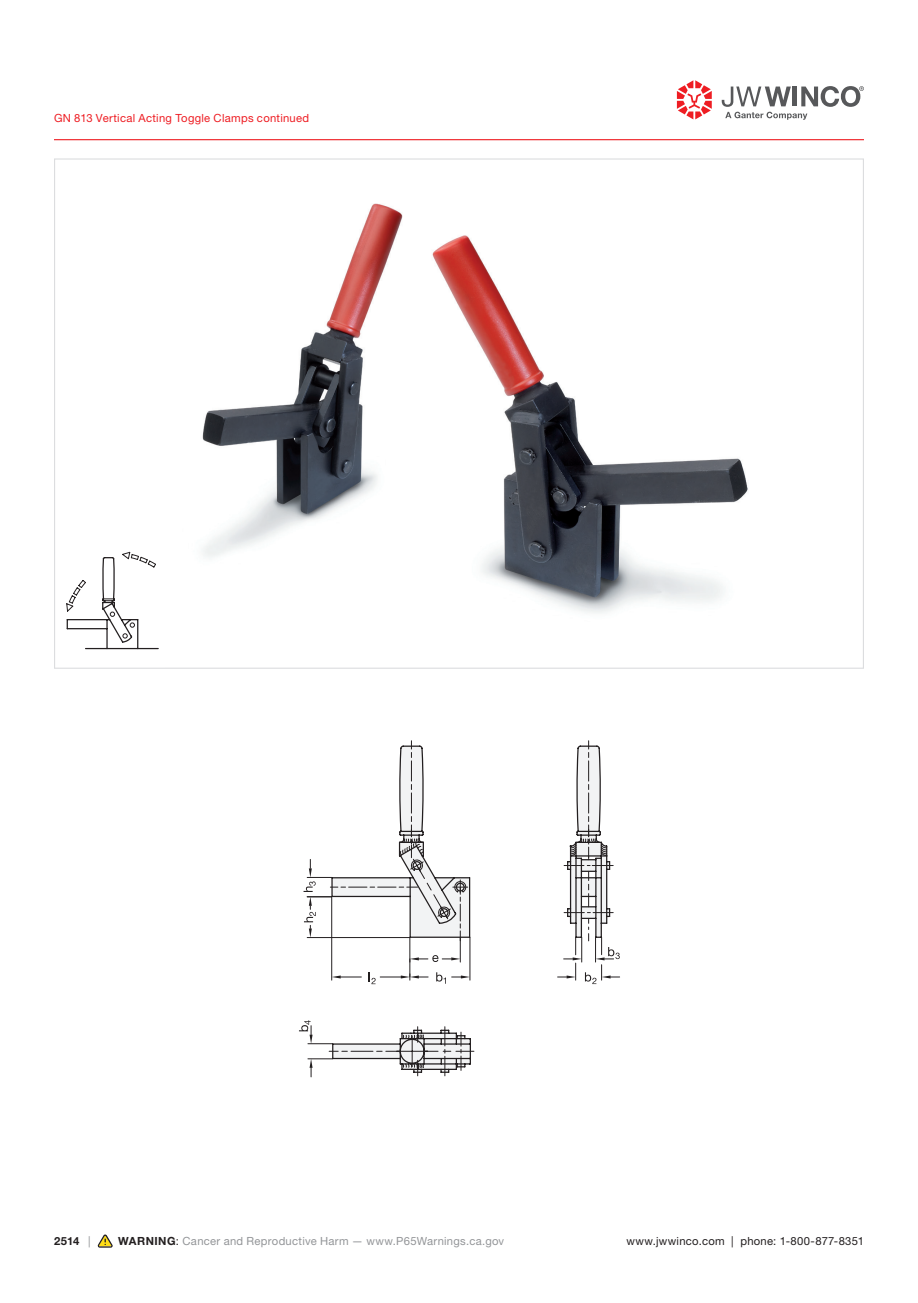
<style>
.page{position:relative;width:918px;height:1303px;background:#fff}
.page>*{position:absolute;margin:0;border:0;box-sizing:border-box;transform-origin:0 0}
.t1{font:11.25px "Helvetica Neue LT Pro";letter-spacing:.025em;color:#939598}
.t2{font:11.25px "Helvetica Neue LTW1 G";letter-spacing:.025em;color:#ee1d23}
.t3{font:11.25px "Helvetica Neue LTW1 G";letter-spacing:.025em;color:#231f20}
.t4{font:700 11.25px "Helvetica Neue LTW1 G";color:#231f20}
.s1{font-weight:400;color:#939598}
.s2{font-weight:700;color:#231f20}
.s3{color:#231f20}
</style>
<div class="page">
<svg style="left:677px;top:80px;width:35px;height:39px"></svg>
<svg style="left:722px;top:86px;width:142px;height:34px"></svg>
<hr style="left:54px;top:139px;width:810px;height:1px;background:#ee1d23">
<svg style="left:98px;top:1234px;width:15px;height:13px"></svg>
<img style="left:202px;top:203px;width:546px;height:410px">
<svg style="left:299px;top:741px;width:321px;height:336px"></svg>
<svg style="left:66px;top:551px;width:93px;height:99px"></svg>
<p class="t2" style="left:54px;top:111px;width:257px">GN 813 Vertical Acting Toggle Clamps continued</p>
<p class="t4" style="left:54px;top:1234px;width:38px">2514 <span class="s1">|</span></p>
<p class="t1" style="left:118px;top:1234px;width:388px"><span class="s2">WARNING</span><span class="s3">:</span> Cancer and Reproductive Harm — www.P65Warnings.ca.gov</p>
<p class="t3" style="left:626px;top:1234px;width:239px">www.jwwinco.com | phone: 1-800-877-8351</p>
</div>
